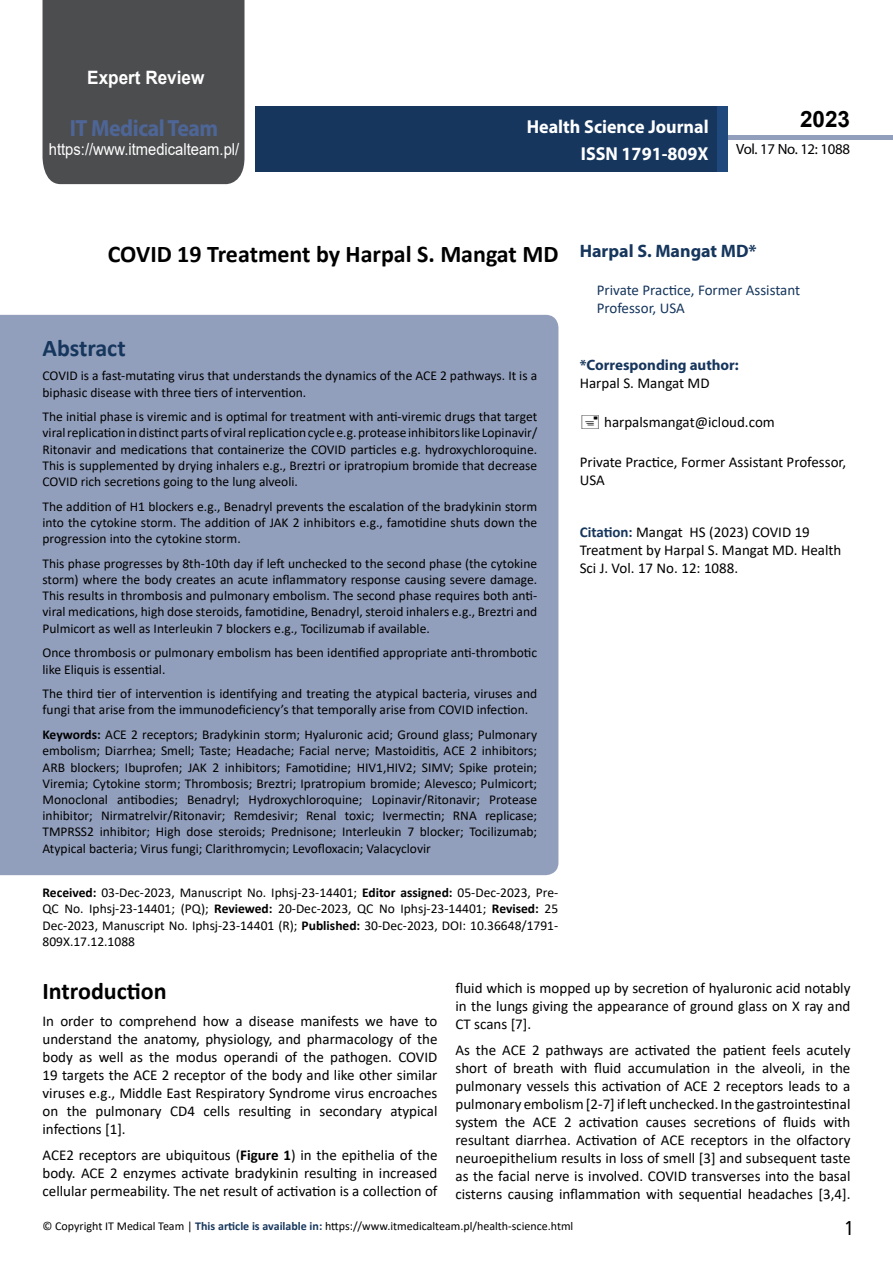
<style>
.page{position:relative;width:893px;height:1263px;background:#fff}
.page>*{position:absolute;margin:0;border:0;box-sizing:border-box;transform-origin:0 0}
.t1{font:25.5px "Tunga";color:#000}
.t2{font:700 24px "Calibri";color:#000}
.t3{font:700 24px "Calibri";color:#16365d}
.t4{font:700 23.4px "Myriad Pro";letter-spacing:-.02em;color:#4e6697;scale:.93 1}
.t5{font:700 22.5px "Arial";color:#000}
.t6{font:700 18.75px/27.2px "Myriad Pro";color:#fff;text-align:right;scale:.96 1}
.t7{font:700 18.45px "Arial";color:#fff;scale:.93 1}
.t8{font:700 18px "Myriad Pro";color:#16365d}
.t9{font:16.5px "Arial";color:#fff;scale:.89 1}
.t10{font:15px/18px "Calibri";color:#000;text-align:justify}
.t11{font:15px/18px "Calibri";color:#16365d}
.t12{font:700 15px "Myriad Pro";color:#16365d}
.t13{font:14.85px "Myriad Pro";letter-spacing:-.02em;color:#000}
.t14{font:13.5px/16.2px "Calibri";color:#000;text-align:justify}
.t15{font:12px "Calibri";color:#000}
.s1{font-weight:700}
.s2{font-weight:700;color:#16365d}
.s3{font-weight:700;color:#16375d}
</style>
<div class="page">
<div style="left:728px;top:135px;width:165px;height:5px;background:#929fbc"></div>
<div style="left:255px;top:107px;width:462px;height:65px;background:#16365d"></div>
<div style="left:717px;top:107px;width:11px;height:65px;background:#1f497d"></div>
<div style="left:43px;top:0;width:201px;height:184px;background:#4c4d4f"></div>
<div style="left:0;top:315px;width:558px;height:560px;background:#929fbc"></div>
<h3 class="t7" style="left:87px;top:64px;width:127px">Expert Review</h3>
<h3 class="t4" style="left:70px;top:113px;width:161px">IT Medical Team</h3>
<p class="t9" style="left:49px;top:138px;width:215px">https://www.itmedicalteam.pl/</p>
<h3 class="t6" style="left:527px;top:112px;width:191px">Health Science Journal<br>ISSN 1791-809X</h3>
<h3 class="t5" style="left:800px;top:104px;width:52px">2023</h3>
<p class="t13" style="left:736px;top:140px;width:115px">Vol. 17 No. 12: 1088</p>
<h2 class="t2" style="left:108px;top:237px;width:452px">COVID 19 Treatment by Harpal S. Mangat MD</h2>
<h2 class="t3" style="left:43px;top:331px;width:85px">Abstract</h2>
<p class="t14" style="left:43px;top:367px;width:496px">COVID is a fast-mutating virus that understands the dynamics of the ACE 2 pathways. It is a biphasic disease with three tiers of intervention.</p>
<p class="t14" style="left:43px;top:408px;width:496px">The initial phase is viremic and is optimal for treatment with anti-viremic drugs that target viral replication in distinct parts of viral replication cycle e.g. protease inhibitors like Lopinavir/ Ritonavir and medications that containerize the COVID particles e.g. hydroxychloroquine.<br>This is supplemented by drying inhalers e.g., Breztri or ipratropium bromide that decrease COVID rich secretions going to the lung alveoli.</p>
<p class="t14" style="left:43px;top:498px;width:496px">The addition of H1 blockers e.g., Benadryl prevents the escalation of the bradykinin storm into the cytokine storm. The addition of JAK 2 inhibitors e.g., famotidine shuts down the progression into the cytokine storm.</p>
<p class="t14" style="left:43px;top:555px;width:496px">This phase progresses by 8th-10th day if left unchecked to the second phase (the cytokine storm) where the body creates an acute inflammatory response causing severe damage.<br>This results in thrombosis and pulmonary embolism. The second phase requires both anti&shy;viral medications, high dose steroids, famotidine, Benadryl, steroid inhalers e.g., Breztri and Pulmicort as well as Interleukin 7 blockers e.g., Tocilizumab if available.</p>
<p class="t14" style="left:43px;top:644px;width:496px">Once thrombosis or pulmonary embolism has been identified appropriate anti-thrombotic like Eliquis is essential.</p>
<p class="t14" style="left:43px;top:685px;width:496px">The third tier of intervention is identifying and treating the atypical bacteria, viruses and fungi that arise from the immunodeficiency’s that temporally arise from COVID infection.</p>
<p class="t14" style="left:43px;top:726px;width:496px"><span class="s1">Keywords:</span> ACE 2 receptors; Bradykinin storm; Hyaluronic acid; Ground glass; Pulmonary embolism; Diarrhea; Smell; Taste; Headache; Facial nerve; Mastoiditis, ACE 2 inhibitors; ARB blockers; Ibuprofen; JAK 2 inhibitors; Famotidine; HIV1,HIV2; SIMV; Spike protein; Viremia; Cytokine storm; Thrombosis; Breztri; Ipratropium bromide; Alevesco; Pulmicort; Monoclonal antibodies; Benadryl; Hydroxychloroquine; Lopinavir/Ritonavir; Protease inhibitor; Nirmatrelvir/Ritonavir; Remdesivir; Renal toxic; Ivermectin; RNA replicase; TMPRSS2 inhibitor; High dose steroids; Prednisone; Interleukin 7 blocker; Tocilizumab; Atypical bacteria; Virus fungi; Clarithromycin; Levofloxacin; Valacyclovir</p>
<h3 class="t8" style="left:580px;top:240px;width:179px">Harpal S. Mangat MD*</h3>
<p class="t11" style="left:597px;top:280px;width:205px">Private Practice, Former Assistant<br>Professor, USA</p>
<p class="t12" style="left:580px;top:355px;width:161px">*Corresponding author:</p>
<p class="t10" style="left:580px;top:374px;width:131px">Harpal S. Mangat MD</p>
<p class="t10" style="left:604px;top:413px;width:172px">harpalsmangat@icloud.com</p>
<p class="t10" style="left:580px;top:452px;width:268px">Private Practice, Former Assistant Professor,<br>USA</p>
<p class="t10" style="left:580px;top:522px;width:263px;text-align:left"><span class="s2">Citation:</span> Mangat HS (2023) COVID 19<br>Treatment by Harpal S. Mangat MD. Health<br>Sci J. Vol. 17 No. 12: 1088.</p>
<p class="t14" style="left:43px;top:884px;width:517px"><span class="s1">Received:</span> 03-Dec-2023, Manuscript No. Iphsj-23-14401; <span class="s1">Editor assigned:</span> 05-Dec-2023, Pre-QC No. Iphsj-23-14401; (PQ); <span class="s1">Reviewed:</span> 20-Dec-2023, QC No Iphsj-23-14401; <span class="s1">Revised:</span> 25<br>Dec-2023, Manuscript No. Iphsj-23-14401 (R); <span class="s1">Published:</span> 30-Dec-2023, DOI: 10.36648/1791- 809X.17.12.1088</p>
<h2 class="t2" style="left:43px;top:974px;width:126px">Introduction</h2>
<p class="t10" style="left:43px;top:1011px;width:396px">In order to comprehend how a disease manifests we have to understand the anatomy, physiology, and pharmacology of the body as well as the modus operandi of the pathogen. COVID 19 targets the ACE 2 receptor of the body and like other similar viruses e.g., Middle East Respiratory Syndrome virus encroaches on the pulmonary CD4 cells resulting in secondary atypical infections [1].</p>
<p class="t10" style="left:43px;top:1146px;width:396px">ACE2 receptors are ubiquitous (<span class="s1">Figure 1</span>) in the epithelia of the body. ACE 2 enzymes activate bradykinin resulting in increased cellular permeability. The net result of activation is a collection of</p>
<p class="t10" style="left:455px;top:978px;width:396px">fluid which is mopped up by secretion of hyaluronic acid notably in the lungs giving the appearance of ground glass on X ray and CT scans [7].</p>
<p class="t10" style="left:455px;top:1041px;width:396px">As the ACE 2 pathways are activated the patient feels acutely short of breath with fluid accumulation in the alveoli, in the pulmonary vessels this activation of ACE 2 receptors leads to a pulmonary embolism [2-7] if left unchecked. In the gastrointestinal system the ACE 2 activation causes secretions of fluids with resultant diarrhea. Activation of ACE receptors in the olfactory neuroepithelium results in loss of smell [3] and subsequent taste as the facial nerve is involved. COVID transverses into the basal cisterns causing inflammation with sequential headaches [3,4].</p>
<p class="t15" style="left:43px;top:1217px;width:532px">© Copyright IT Medical Team | <span class="s3">This article is available in:</span> https://www.itmedicalteam.pl/health-science.html</p>
<h1 class="t1" style="left:845px;top:1211px;width:9px">1</h1>
</div>
